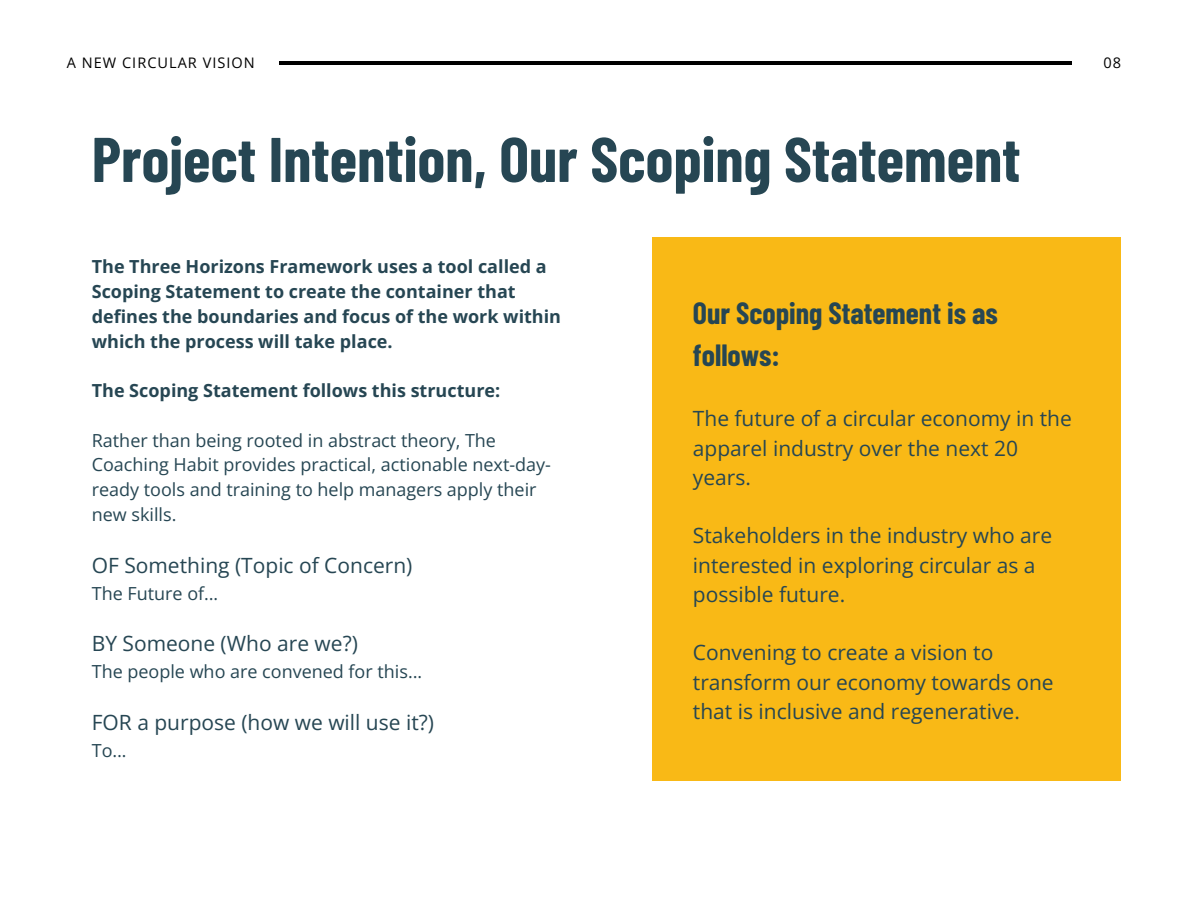
<style>
.page{position:relative;width:1188px;height:918px;background:#fff}
.page>*{position:absolute;margin:0;border:0;box-sizing:border-box;transform-origin:0 0}
.t1{font:700 63px "Barlow Condensed";color:#264653}
.t2{font:700 30px/41.7px "Barlow Condensed";color:#264653}
.t3{font:21px/29.2px "Open Sans";color:#264653}
.t4{font:700 18px/24.8px "Open Sans";color:#264653}
.t5{font:18px/24.8px "Open Sans";color:#264653}
.t6{font:14.55px "Open Sans";letter-spacing:.07em;color:#000}
</style>
<div class="page">
<div style="left:652px;top:237px;width:469px;height:543px;background:#f9b916"></div>
<hr style="left:279px;top:62px;width:793px;height:2px;background:#000">
<h3 class="t6" style="left:67px;top:53px;width:190px">A NEW CIRCULAR VISION</h3>
<h3 class="t6" style="left:1104px;top:53px;width:19px">08</h3>
<h3 class="t1" style="left:92px;top:119px;width:930px">Project Intention, Our Scoping Statement</h3>
<p class="t4" style="left:92px;top:254px;width:471px">The Three Horizons Framework uses a tool called a Scoping Statement to create the container that defines the boundaries and focus of the work within which the process will take place.</p>
<p class="t4" style="left:92px;top:378px;width:410px">The Scoping Statement follows this structure:</p>
<h1 class="t5" style="left:92px;top:427px;width:461px">Rather than being rooted in abstract theory, The Coaching Habit provides practical, actionable next-day&shy;ready tools and training to help managers apply their new skills.</h1>
<h4 class="t3" style="left:92px;top:550px;width:322px">OF Something (Topic of Concern)</h4>
<h4 class="t5" style="left:92px;top:580px;width:128px">The Future of…</h4>
<h4 class="t3" style="left:92px;top:629px;width:268px">BY Someone (Who are we?)</h4>
<h4 class="t5" style="left:92px;top:659px;width:332px">The people who are convened for this…</h4>
<h5 class="t3" style="left:92px;top:707px;width:344px">FOR a purpose (how we will use it?)</h5>
<h5 class="t5" style="left:92px;top:738px;width:36px">To…</h5>
<h3 class="t2" style="left:693px;top:291px;width:306px">Our Scoping Statement is as follows:</h3>
<h5 class="t3" style="left:693px;top:404px;width:380px">The future of a circular economy in the apparel industry over the next 20 years.</h5>
<h3 class="t3" style="left:693px;top:521px;width:361px">Stakeholders in the industry who are interested in exploring circular as a possible future.</h3>
<h2 class="t3" style="left:693px;top:638px;width:362px">Convening to create a vision to transform our economy towards one that is inclusive and regenerative.</h2>
</div>
